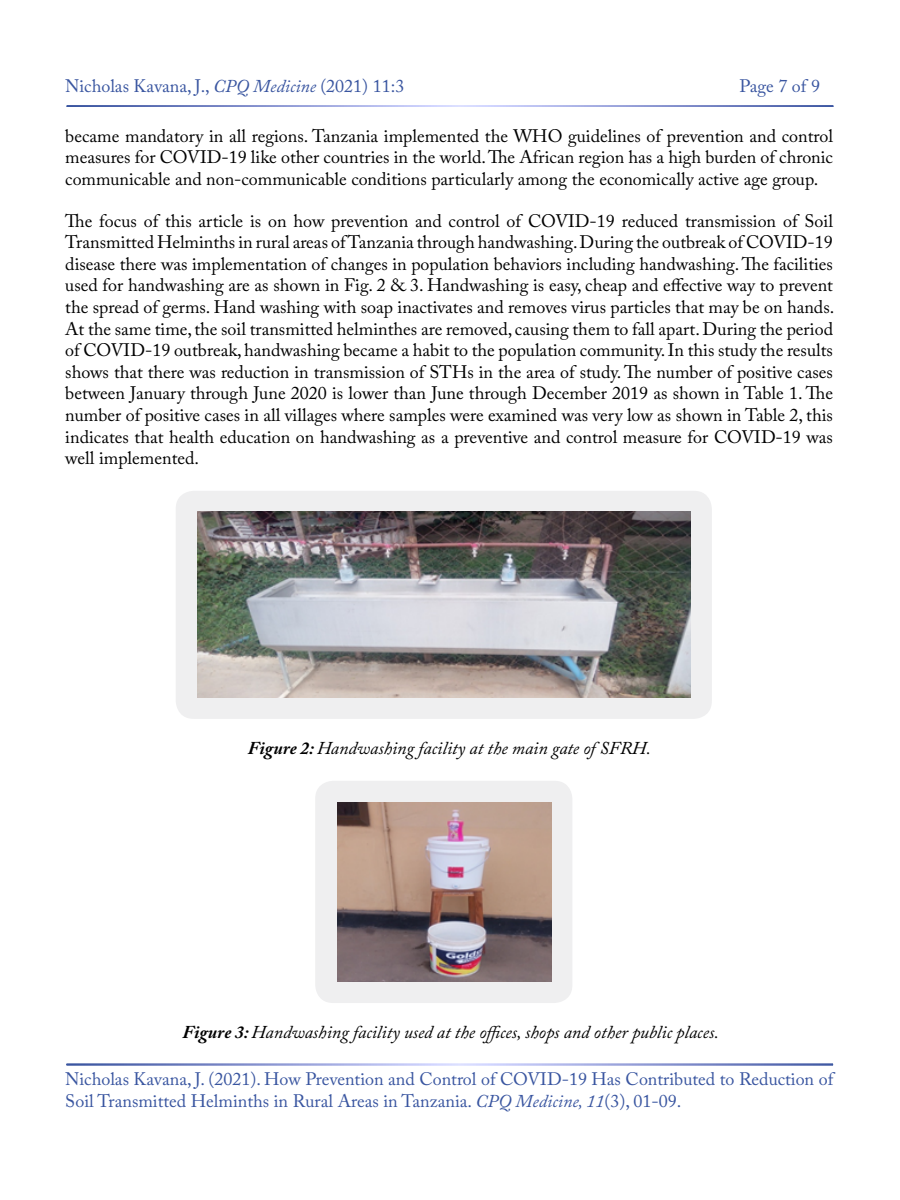
<style>
.page{position:relative;width:900px;height:1200px;background:#fff}
.page>*{position:absolute;margin:0;border:0;box-sizing:border-box;transform-origin:0 0}
.t1{font:18px/21.6px "Adobe Caslon Pro";color:#000;text-align:justify}
.t2{font:18px/21.6px "Adobe Caslon Pro";color:#3955a0}
.t3{font:italic 18px "Adobe Caslon Pro";color:#000}
.s1{font-style:italic}
.s2{font-weight:700}
</style>
<div class="page">
<div style="left:176px;top:491px;width:536px;height:228px;background:#efeff0;border-radius:18px"></div>
<img style="left:198px;top:512px;width:493px;height:186px">
<div style="left:315px;top:781px;width:257px;height:222px;background:#efeff0;border-radius:18px"></div>
<img style="left:337px;top:802px;width:214px;height:180px">
<p class="t2" style="left:65px;top:75px;width:341px">Nicholas Kavana, J., <span class="s1">CPQ Medicine</span> (2021) 11:3</p>
<p class="t2" style="left:740px;top:75px;width:82px">Page 7 of 9</p>
<p class="t1" style="left:65px;top:125px;width:769px">became mandatory in all regions. Tanzania implemented the WHO guidelines of prevention and control measures for COVID-19 like other countries in the world. The African region has a high burden of chronic communicable and non-communicable conditions particularly among the economically active age group.</p>
<p class="t1" style="left:65px;top:210px;width:771px">The focus of this article is on how prevention and control of COVID-19 reduced transmission of Soil Transmitted Helminths in rural areas of Tanzania through handwashing. During the outbreak of COVID-19 disease there was implementation of changes in population behaviors including handwashing. The facilities used for handwashing are as shown in Fig. 2 &amp; 3. Handwashing is easy, cheap and effective way to prevent the spread of germs. Hand washing with soap inactivates and removes virus particles that may be on hands.<br>At the same time, the soil transmitted helminthes are removed, causing them to fall apart. During the period of COVID-19 outbreak, handwashing became a habit to the population community. In this study the results shows that there was reduction in transmission of STHs in the area of study. The number of positive cases between January through June 2020 is lower than June through December 2019 as shown in Table 1. The number of positive cases in all villages where samples were examined was very low as shown in Table 2, this indicates that health education on handwashing as a preventive and control measure for COVID-19 was well implemented.</p>
<p class="t3" style="left:248px;top:737px;width:404px"><span class="s2">Figure 2:</span> Handwashing facility at the main gate of SFRH.</p>
<p class="t3" style="left:183px;top:1021px;width:538px"><span class="s2">Figure 3:</span> Handwashing facility used at the offices, shops and other public places.</p>
<p class="t2" style="left:65px;top:1068px;width:769px">Nicholas Kavana, J. (2021). How Prevention and Control of COVID-19 Has Contributed to Reduction of<br>Soil Transmitted Helminths in Rural Areas in Tanzania. <span class="s1">CPQ Medicine, 11</span>(3), 01-09.</p>
</div>
